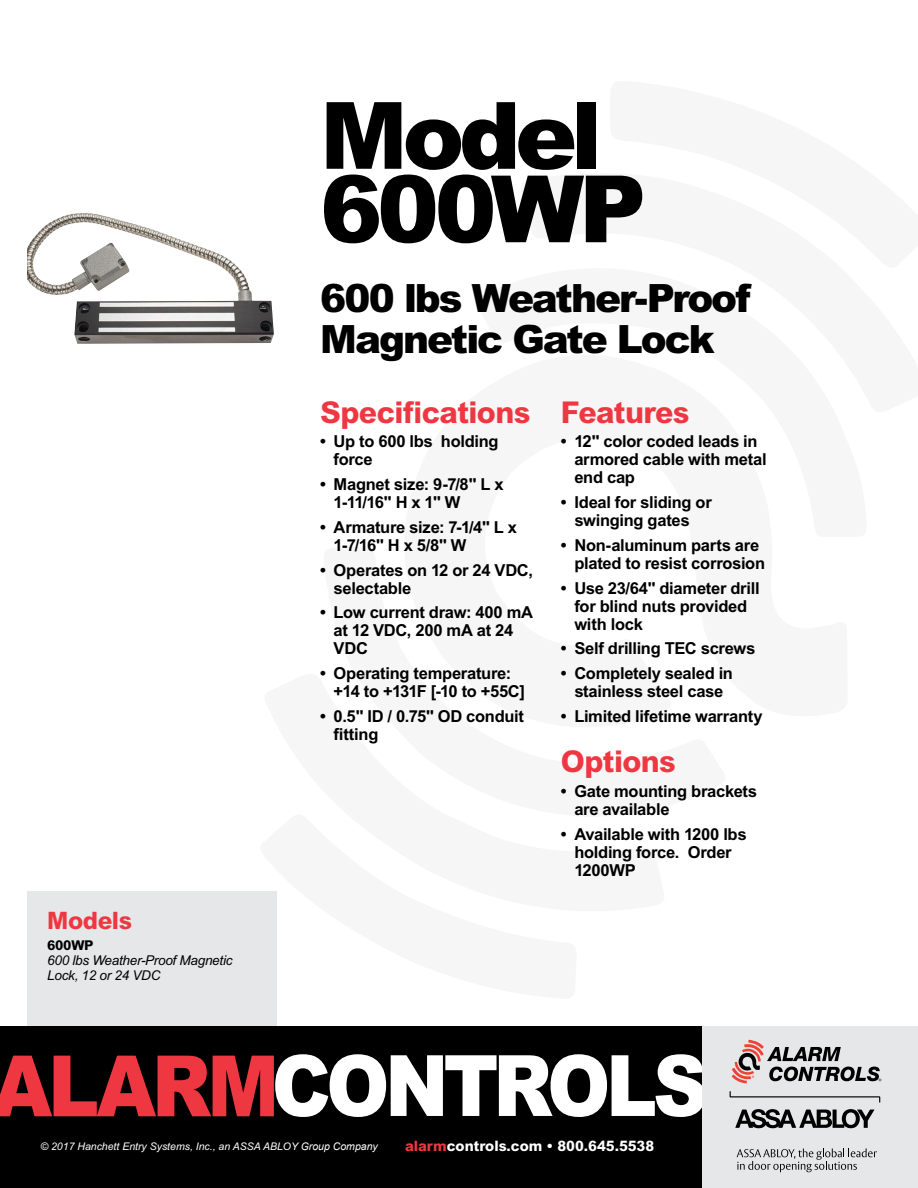
<style>
.page{position:relative;width:918px;height:1188px;background:#fff}
.page>*{position:absolute;margin:0;border:0;box-sizing:border-box;transform-origin:0 0}
.t1{font:900 93px/73.5px "Arial MT Std";letter-spacing:-.06em;color:#000}
.t2{font:900 84.75px "Arial MT Std";letter-spacing:-.06em;color:#fff;scale:.9 1}
.t3{font:900 39px/40.5px "Arial MT Std";letter-spacing:-.055em;color:#000}
.t4{font:800 30px "Arial MT Std";letter-spacing:-.02em;color:#ef3742}
.t5{font:800 24px "Arial MT Std";letter-spacing:-.02em;color:#ef3742}
.t6{font:700 16.5px/18px "Arial MT Std";letter-spacing:-.015em;color:#000}
.t7{font:800 14.4px "Arial MT Std";color:#fff}
.t8{font:italic 13.5px/15px "Arial MT Std";letter-spacing:-.02em;color:#000}
.t9{font:800 13.5px "Arial MT Std";letter-spacing:-.02em;color:#000}
.t10{font:italic 10.5px "Arial MT Std";color:#fff}
.s1{color:#ef3742}
.s2{font-family:"Arial"}
</style>
<div class="page">
<div style="left:0;top:1026px;width:702px;height:162px;background:#000"></div>
<div style="left:702px;top:1026px;width:216px;height:162px;background:#e6e7e8"></div>
<svg style="left:730px;top:1091px;width:150px;height:11px"></svg>
<svg style="left:735px;top:1109px;width:140px;height:19px"></svg>
<svg style="left:732px;top:1040px;width:149px;height:44px"></svg>
<svg style="left:737px;top:1148px;width:140px;height:24px"></svg>
<img style="left:27px;top:213px;width:247px;height:131px">
<div style="left:27px;top:891px;width:250px;height:135px;background:#e6e7e8"></div>
<h1 class="t1" style="left:320px;top:96px;width:327px">Model<br>600WP</h1>
<h3 class="t5" style="left:47px;top:906px;width:86px">Models</h3>
<p class="t9" style="left:47px;top:937px;width:48px">600WP</p>
<p class="t8" style="left:47px;top:953px;width:187px">600 lbs Weather-Proof Magnetic<br>Lock, 12 or 24 VDC</p>
<h3 class="t3" style="left:320px;top:277px;width:432px">600 lbs Weather-Proof<br>Magnetic Gate Lock</h3>
<h3 class="t4" style="left:320px;top:394px;width:212px">Specifications</h3>
<p class="t6" style="left:334px;top:432px;width:167px;text-indent:-13px">• Up to 600 lbs holding force</p>
<p class="t6" style="left:334px;top:475px;width:172px;text-indent:-13px">• Magnet size: 9-7/8" L x<br>1-11/16" H x 1" W</p>
<p class="t6" style="left:334px;top:518px;width:185px;text-indent:-13px">• Armature size: 7-1/4" L x<br>1-7/16" H x 5/8" W</p>
<p class="t6" style="left:334px;top:561px;width:201px;text-indent:-13px">• Operates on 12 or 24 VDC, selectable</p>
<p class="t6" style="left:334px;top:603px;width:201px;text-indent:-13px">• Low current draw: 400 mA at 12 VDC, 200 mA at 24<br>VDC</p>
<p class="t6" style="left:334px;top:664px;width:193px;text-indent:-13px">• Operating temperature: +14 to +131F [-10 to +55C]</p>
<p class="t6" style="left:334px;top:707px;width:192px;text-indent:-13px">• 0.5" ID / 0.75" OD conduit fitting</p>
<h3 class="t4" style="left:561px;top:394px;width:130px">Features</h3>
<p class="t6" style="left:574px;top:432px;width:194px;text-indent:-13px">• 12" color coded leads in armored cable with metal end cap</p>
<p class="t6" style="left:561px;top:493px;width:152px;text-align:center">• Ideal for sliding or swinging gates</p>
<p class="t6" style="left:574px;top:536px;width:192px;text-indent:-13px">• Non-aluminum parts are plated to resist corrosion</p>
<p class="t6" style="left:574px;top:579px;width:187px;text-indent:-13px">• Use 23/64" diameter drill for blind nuts provided with lock</p>
<p class="t6" style="left:561px;top:639px;width:196px">• Self drilling TEC screws</p>
<p class="t6" style="left:561px;top:664px;width:174px;text-align:center">• Completely sealed in stainless steel case</p>
<p class="t6" style="left:561px;top:707px;width:203px">• Limited lifetime warranty</p>
<h3 class="t4" style="left:561px;top:743px;width:117px">Options</h3>
<p class="t6" style="left:574px;top:782px;width:184px;text-indent:-13px">• Gate mounting brackets are available</p>
<p class="t6" style="left:574px;top:825px;width:174px;text-indent:-13px">• Available with 1200 lbs holding force. Order<br>1200WP</p>
<h2 class="t2" style="left:-7px;top:1032px;width:796px"><span class="s1">ALARM</span>CONTROLS</h2>
<p class="t10" style="left:40px;top:1140px;width:339px">© 2017 Hanchett Entry Systems, Inc., an ASSA ABLOY <span class="s2">Group Company</span></p>
<p class="t7" style="left:405px;top:1138px;width:251px"><span class="s1">alarm</span>controls.com • 800.645.5538</p>
</div>
